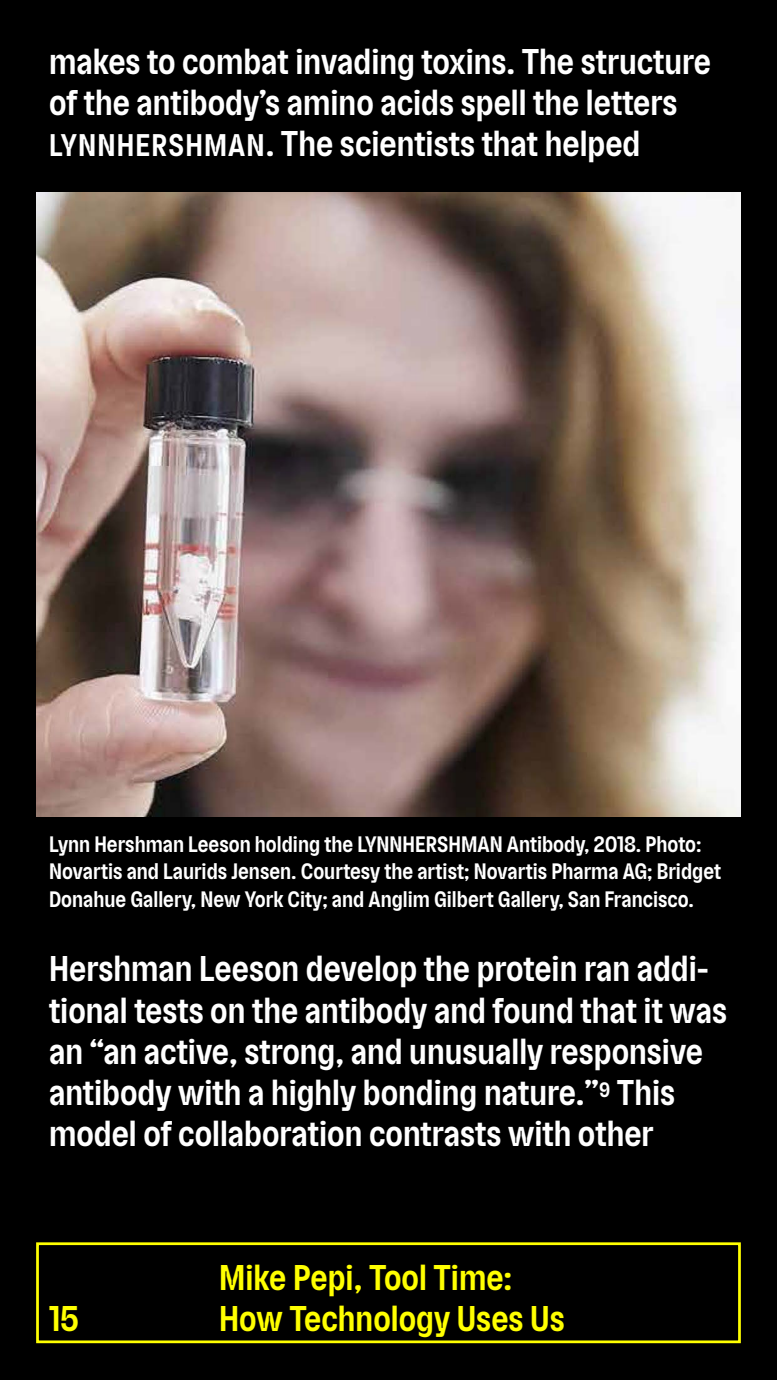
<style>
.page{position:relative;width:777px;height:1380px;background:#fff}
.page>*{position:absolute;margin:0;border:0;box-sizing:border-box;transform-origin:0 0}
.t1{font:700 25px/41.2px "Shed";color:#fff}
.t2{font:700 25px "Shed";color:#ff0}
.t3{font:700 15.62px/27.4px "Shed";color:#fff}
.s1{font-size:21.88px}
</style>
<div class="page">
<div style="left:0;top:0;width:776px;height:1380px;background:#000"></div>
<div style="left:36px;top:1242px;width:704px;height:101px;border:3px solid #ff0"></div>
<img style="left:37px;top:192px;width:703px;height:625px">
<p class="t1" style="left:49px;top:45px;width:663px">makes to combat invading toxins. The structure of the antibody’s amino acids spell the letters<br><span class="s1">LYNNHERSHMAN</span>. The scientists that helped</p>
<p class="t3" style="left:49px;top:833px;width:673px">Lynn Hershman Leeson holding the LYNNHERSHMAN Antibody, 2018. Photo:<br>Novartis and Laurids Jensen. Courtesy the artist; Novartis Pharma AG; Bridget<br>Donahue Gallery, New York City; and Anglim Gilbert Gallery, San Francisco.</p>
<p class="t1" style="left:49px;top:952px;width:679px">Hershman Leeson develop the protein ran addi&shy;tional tests on the antibody and found that it was an “an active, strong, and unusually responsive antibody with a highly bonding nature.”<sup>9</sup> This model of collaboration contrasts with other</p>
<p class="t2" style="left:219px;top:1267px;width:294px">Mike Pepi, Tool Time:</p>
<p class="t2" style="left:49px;top:1308px;width:31px">15</p>
<p class="t2" style="left:219px;top:1308px;width:347px">How Technology Uses Us</p>
</div>
